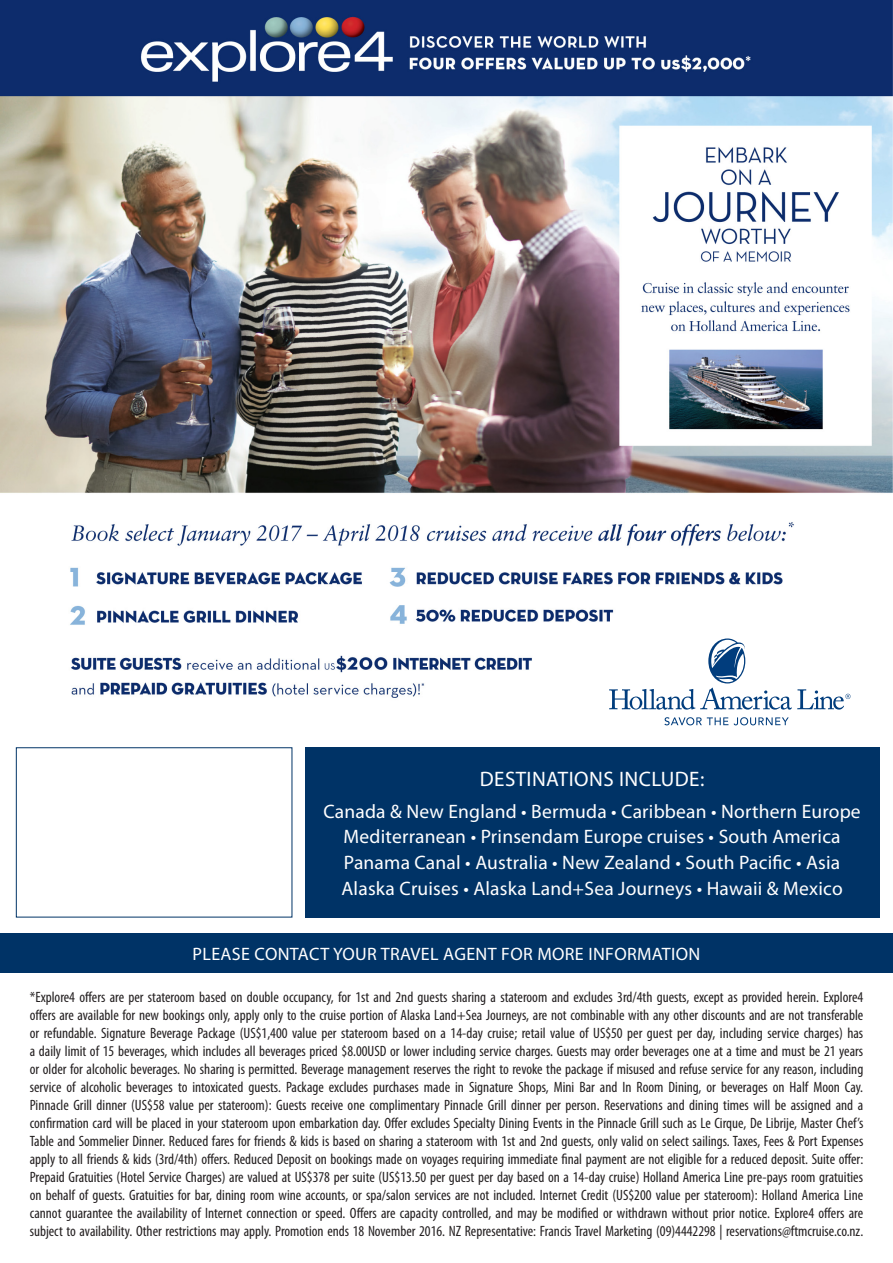
<style>
.page{position:relative;width:893px;height:1263px;background:#fff}
.page>*{position:absolute;margin:0;border:0;box-sizing:border-box;transform-origin:0 0}
.t1{font:21px "Myriad Pro";letter-spacing:.02em;color:#fff}
.t2{font:19.5px/25.5px "Myriad Pro";letter-spacing:.01em;color:#fff;text-align:center}
.t3{font:18px "Myriad Pro";letter-spacing:.02em;color:#fff}
.t4{font:condensed 15px/18px "Myriad Pro";color:#231f20;text-align:justify}
</style>
<div class="page">
<img style="left:0;top:0;width:893px;height:698px">
<div style="left:0;top:933px;width:893px;height:39px;background:#036"></div>
<svg style="left:664px;top:717px;width:125px;height:8px"></svg>
<svg style="left:609px;top:638px;width:241px;height:72px"></svg>
<div style="left:305px;top:747px;width:574px;height:170px;background:#036"></div>
<p class="t1" style="left:480px;top:766px;width:226px">DESTINATIONS INCLUDE:</p>
<p class="t2" style="left:324px;top:798px;width:539px">Canada &amp; New England • Bermuda • Caribbean • Northern Europe<br>Mediterranean • Prinsendam Europe cruises • South America</p>
<p class="t2" style="left:344px;top:849px;width:498px">Panama Canal • Australia • New Zealand • South Pacific • Asia</p>
<p class="t2" style="left:342px;top:875px;width:503px">Alaska Cruises • Alaska Land+Sea Journeys • Hawaii &amp; Mexico</p>
<p class="t3" style="left:193px;top:942px;width:509px">PLEASE CONTACT YOUR TRAVEL AGENT FOR MORE INFORMATION</p>
<p class="t4" style="left:30px;top:987px;width:835px">*Explore4 offers are per stateroom based on double occupancy, for 1st and 2nd guests sharing a stateroom and excludes 3rd/4th guests, except as provided herein. Explore4 offers are available for new bookings only, apply only to the cruise portion of Alaska Land+Sea Journeys, are not combinable with any other discounts and are not transferable or refundable. Signature Beverage Package (US$1,400 value per stateroom based on a 14-day cruise; retail value of US$50 per guest per day, including service charges) has a daily limit of 15 beverages, which includes all beverages priced $8.00USD or lower including service charges. Guests may order beverages one at a time and must be 21 years or older for alcoholic beverages. No sharing is permitted. Beverage management reserves the right to revoke the package if misused and refuse service for any reason, including service of alcoholic beverages to intoxicated guests. Package excludes purchases made in Signature Shops, Mini Bar and In Room Dining, or beverages on Half Moon Cay.<br>Pinnacle Grill dinner (US$58 value per stateroom): Guests receive one complimentary Pinnacle Grill dinner per person. Reservations and dining times will be assigned and a confirmation card will be placed in your stateroom upon embarkation day. Offer excludes Specialty Dining Events in the Pinnacle Grill such as Le Cirque, De Librije, Master Chef’s Table and Sommelier Dinner. Reduced fares for friends &amp; kids is based on sharing a stateroom with 1st and 2nd guests, only valid on select sailings. Taxes, Fees &amp; Port Expenses apply to all friends &amp; kids (3rd/4th) offers. Reduced Deposit on bookings made on voyages requiring immediate final payment are not eligible for a reduced deposit. Suite offer:<br>Prepaid Gratuities (Hotel Service Charges) are valued at US$378 per suite (US$13.50 per guest per day based on a 14-day cruise) Holland America Line pre-pays room gratuities on behalf of guests. Gratuities for bar, dining room wine accounts, or spa/salon services are not included. Internet Credit (US$200 value per stateroom): Holland America Line cannot guarantee the availability of Internet connection or speed. Offers are capacity controlled, and may be modified or withdrawn without prior notice. Explore4 offers are subject to availability. Other restrictions may apply. Promotion ends 18 November 2016. NZ Representative: Francis Travel Marketing (09)4442298 | reservations@ftmcruise.co.nz.</p>
</div>
